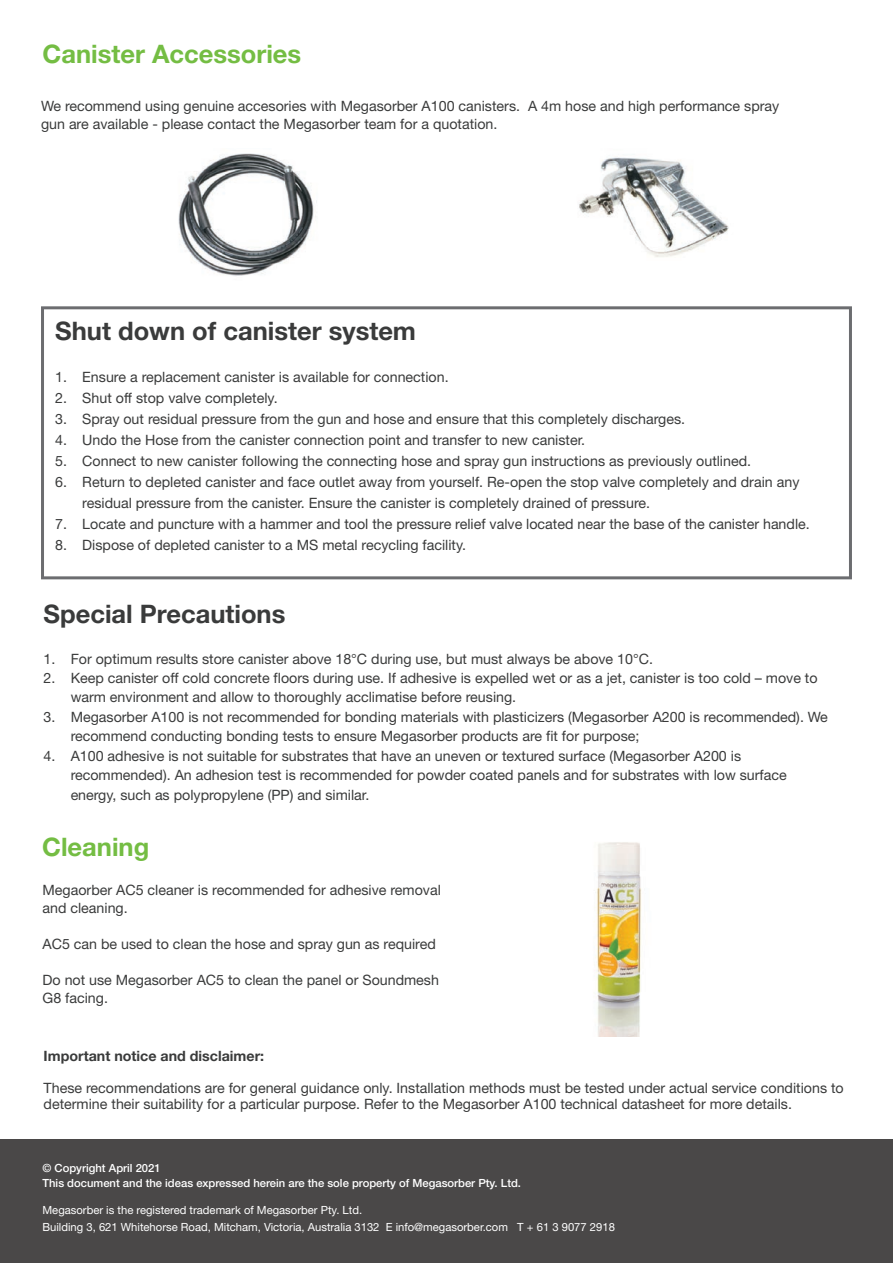
<style>
.page{position:relative;width:893px;height:1263px;background:#fff}
.page>*{position:absolute;margin:0;border:0;box-sizing:border-box;transform-origin:0 0}
.t1{font:25.5px "Helvetica Neue LT 75 Bd";color:#3a3b3b}
.t2{font:25.5px "Helvetica Neue LT 75 Bd";color:#74bd43}
.t3{font:14.25px/19.5px "Helvetica Neue LT 55 Rm";color:#3a3b3b}
.t4{font:14.25px "Helvetica Neue LT 75 Bd";color:#3a3b3b}
.t5{font:11.25px/16.5px "Helvetica Neue LT 55 Rm";color:#fff}
.t6{font:11.25px/15px "Helvetica Neue LT 65 Md";color:#fff}
</style>
<div class="page">
<div style="left:0;top:1139px;width:893px;height:124px;background:#4a4848"></div>
<img style="left:594px;top:842px;width:48px;height:195px">
<svg style="left:41px;top:306px;width:811px;height:273px"></svg>
<img style="left:579px;top:157px;width:150px;height:100px">
<img style="left:178px;top:153px;width:139px;height:123px">
<h1 class="t2" style="left:43px;top:38px;width:260px">Canister Accessories</h1>
<p class="t3" style="left:41px;top:97px;width:740px;line-height:18px">We recommend using genuine accesories with Megasorber A100 canisters. A 4m hose and high performance spray gun are available - please contact the Megasorber team for a quotation.</p>
<h1 class="t1" style="left:55px;top:315px;width:362px">Shut down of canister system</h1>
<p class="t3" style="left:55px;top:366px;width:395px">1. Ensure a replacement canister is available for connection.</p>
<p class="t3" style="left:55px;top:387px;width:224px">2. Shut off stop valve completely.</p>
<p class="t3" style="left:55px;top:408px;width:631px">3. Spray out residual pressure from the gun and hose and ensure that this completely discharges.</p>
<p class="t3" style="left:55px;top:429px;width:531px">4. Undo the Hose from the canister connection point and transfer to new canister.</p>
<p class="t3" style="left:55px;top:450px;width:697px">5. Connect to new canister following the connecting hose and spray gun instructions as previously outlined.</p>
<p class="t3" style="left:82px;top:471px;width:719px;line-height:21px;text-indent:-27px">6. Return to depleted canister and face outlet away from yourself. Re-open the stop valve completely and drain any residual pressure from the canister. Ensure the canister is completely drained of pressure.</p>
<p class="t3" style="left:55px;top:513px;width:756px">7. Locate and puncture with a hammer and tool the pressure relief valve located near the base of the canister handle.</p>
<p class="t3" style="left:55px;top:534px;width:412px">8. Dispose of depleted canister to a MS metal recycling facility.</p>
<h1 class="t1" style="left:44px;top:598px;width:243px">Special Precautions</h1>
<p class="t3" style="left:44px;top:648px;width:611px">1. For optimum results store canister above 18°C during use, but must always be above 10°C.</p>
<p class="t3" style="left:71px;top:668px;width:748px;text-indent:-27px">2. Keep canister off cold concrete floors during use. If adhesive is expelled wet or as a jet, canister is too cold – move to warm environment and allow to thoroughly acclimatise before reusing.</p>
<p class="t3" style="left:71px;top:707px;width:759px;text-indent:-27px">3. Megasorber A100 is not recommended for bonding materials with plasticizers (Megasorber A200 is recommended). We recommend conducting bonding tests to ensure Megasorber products are fit for purpose;</p>
<p class="t3" style="left:71px;top:746px;width:718px;text-indent:-27px">4. A100 adhesive is not suitable for substrates that have an uneven or textured surface (Megasorber A200 is recommended). An adhesion test is recommended for powder coated panels and for substrates with low surface energy, such as polypropylene (PP) and similar.</p>
<h1 class="t2" style="left:42px;top:831px;width:109px">Cleaning</h1>
<p class="t3" style="left:43px;top:880px;width:400px;line-height:18px">Megaorber AC5 cleaner is recommended for adhesive removal and cleaning.</p>
<p class="t3" style="left:43px;top:934px;width:395px">AC5 can be used to clean the hose and spray gun as required</p>
<p class="t3" style="left:43px;top:970px;width:398px;line-height:18px">Do not use Megasorber AC5 to clean the panel or Soundmesh<br>G8 facing.</p>
<p class="t4" style="left:44px;top:1047px;width:222px">Important notice and disclaimer:</p>
<p class="t3" style="left:44px;top:1079px;width:802px;line-height:16.5px">These recommendations are for general guidance only. Installation methods must be tested under actual service conditions to determine their suitability for a particular purpose. Refer to the Megasorber A100 technical datasheet for more details.</p>
<p class="t6" style="left:43px;top:1160px;width:480px">© Copyright April 2021<br>This document and the ideas expressed herein are the sole property of Megasorber Pty. Ltd.</p>
<p class="t5" style="left:43px;top:1201px;width:574px">Megasorber is the registered trademark of Megasorber Pty. Ltd.<br>Building 3, 621 Whitehorse Road, Mitcham, Victoria, Australia 3132 E info@megasorber.com T + 61 3 9077 2918</p>
</div>
